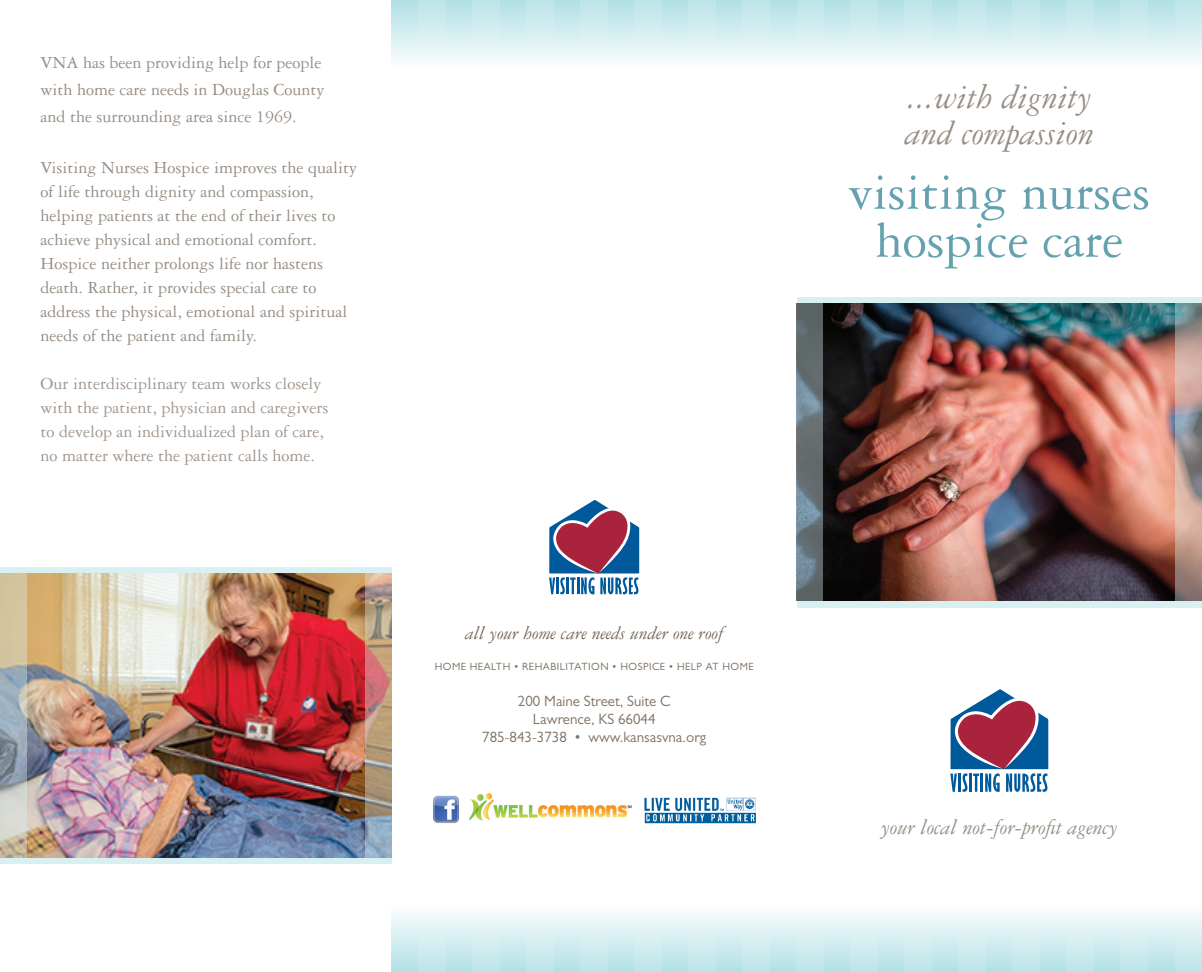
<style>
.page{position:relative;width:1202px;height:972px;background:#fff}
.page>*{position:absolute;margin:0;border:0;box-sizing:border-box;transform-origin:0 0}
.t1{font:54px "Garamond Three";color:#65a2af}
.t2{font:italic 36px "Garamond Three";color:#978d84}
.t3{font:italic 22.5px "Garamond Three";color:#978d84}
.t4{font:italic 19.5px "Garamond Three";color:#756758}
.t5{font:18px/24px "Garamond Three";color:#978d84}
.t6{font:18px/24px "Garamond Three";color:#a1968e}
.t7{font:15px "Gill Sans MT Std";color:#807163}
.t8{font:10.5px "Gill Sans MT Std";letter-spacing:.05em;color:#756758}
</style>
<div class="page">
<svg style="left:950px;top:689px;width:99px;height:103px"></svg>
<img style="left:644px;top:797px;width:112px;height:27px">
<svg style="left:549px;top:500px;width:91px;height:94px"></svg>
<img style="left:433px;top:796px;width:26px;height:27px">
<img style="left:469px;top:794px;width:162px;height:27px">
<div style="left:796px;top:0;width:406px;height:68px;background:linear-gradient(to bottom,#b0dfe5,#fcfefe)"></div>
<div style="left:796px;top:0;width:28px;height:68px;background:linear-gradient(to bottom,#bae3e8,#fafdfd)"></div>
<div style="left:1174px;top:0;width:28px;height:68px;background:linear-gradient(to bottom,#bae3e8,#fafdfd)"></div>
<div style="left:850px;top:0;width:28px;height:68px;background:linear-gradient(to bottom,#bae3e8,#fafdfd)"></div>
<div style="left:904px;top:0;width:28px;height:68px;background:linear-gradient(to bottom,#bae3e8,#fafdfd)"></div>
<div style="left:958px;top:0;width:28px;height:68px;background:linear-gradient(to bottom,#bae3e8,#fafdfd)"></div>
<div style="left:1012px;top:0;width:28px;height:68px;background:linear-gradient(to bottom,#bae3e8,#fafdfd)"></div>
<div style="left:1066px;top:0;width:28px;height:68px;background:linear-gradient(to bottom,#bae3e8,#fafdfd)"></div>
<div style="left:1120px;top:0;width:28px;height:68px;background:linear-gradient(to bottom,#bae3e8,#fafdfd)"></div>
<div style="left:392px;top:0;width:404px;height:68px;background:linear-gradient(to bottom,#b0dfe5,#fcfefe)"></div>
<div style="left:742px;top:0;width:28px;height:68px;background:linear-gradient(to bottom,#bae3e8,#fafdfd)"></div>
<div style="left:688px;top:0;width:28px;height:68px;background:linear-gradient(to bottom,#bae3e8,#fafdfd)"></div>
<div style="left:634px;top:0;width:28px;height:68px;background:linear-gradient(to bottom,#bae3e8,#fafdfd)"></div>
<div style="left:580px;top:0;width:28px;height:68px;background:linear-gradient(to bottom,#bae3e8,#fafdfd)"></div>
<div style="left:526px;top:0;width:28px;height:68px;background:linear-gradient(to bottom,#bae3e8,#fafdfd)"></div>
<div style="left:472px;top:0;width:28px;height:68px;background:linear-gradient(to bottom,#bae3e8,#fafdfd)"></div>
<div style="left:418px;top:0;width:28px;height:68px;background:linear-gradient(to bottom,#bae3e8,#fafdfd)"></div>
<svg style="left:796px;top:297px;width:406px;height:311px;fill:#d9f0f2"></svg>
<img style="left:796px;top:304px;width:406px;height:297px">
<img style="left:824px;top:304px;width:350px;height:297px">
<div style="left:392px;top:904px;width:404px;height:68px;background:linear-gradient(to bottom,#fefffe,#b2e0e5)"></div>
<div style="left:742px;top:904px;width:28px;height:68px;background:linear-gradient(to bottom,#fcfefe,#bce4e8)"></div>
<div style="left:688px;top:904px;width:28px;height:68px;background:linear-gradient(to bottom,#fcfefe,#bce4e8)"></div>
<div style="left:634px;top:904px;width:28px;height:68px;background:linear-gradient(to bottom,#fcfefe,#bce4e8)"></div>
<div style="left:580px;top:904px;width:28px;height:68px;background:linear-gradient(to bottom,#fcfefe,#bce4e8)"></div>
<div style="left:526px;top:904px;width:28px;height:68px;background:linear-gradient(to bottom,#fcfefe,#bce4e8)"></div>
<div style="left:472px;top:904px;width:28px;height:68px;background:linear-gradient(to bottom,#fcfefe,#bce4e8)"></div>
<div style="left:418px;top:904px;width:28px;height:68px;background:linear-gradient(to bottom,#fcfefe,#bce4e8)"></div>
<div style="left:796px;top:904px;width:406px;height:68px;background:linear-gradient(to bottom,#fefffe,#b2e0e5)"></div>
<div style="left:796px;top:904px;width:28px;height:68px;background:linear-gradient(to bottom,#fcfefe,#bce4e8)"></div>
<div style="left:1174px;top:904px;width:28px;height:68px;background:linear-gradient(to bottom,#fcfefe,#bce4e8)"></div>
<div style="left:850px;top:904px;width:28px;height:68px;background:linear-gradient(to bottom,#fcfefe,#bce4e8)"></div>
<div style="left:904px;top:904px;width:28px;height:68px;background:linear-gradient(to bottom,#fcfefe,#bce4e8)"></div>
<div style="left:958px;top:904px;width:28px;height:68px;background:linear-gradient(to bottom,#fcfefe,#bce4e8)"></div>
<div style="left:1012px;top:904px;width:28px;height:68px;background:linear-gradient(to bottom,#fcfefe,#bce4e8)"></div>
<div style="left:1066px;top:904px;width:28px;height:68px;background:linear-gradient(to bottom,#fcfefe,#bce4e8)"></div>
<div style="left:1120px;top:904px;width:28px;height:68px;background:linear-gradient(to bottom,#fcfefe,#bce4e8)"></div>
<svg style="left:0;top:567px;width:392px;height:297px;fill:#d9f0f2"></svg>
<img style="left:0;top:574px;width:392px;height:283px">
<img style="left:27px;top:574px;width:337px;height:283px">
<p class="t5" style="left:40px;top:49px;width:285px;line-height:27px">VNA has been providing help for people with home care needs in Douglas County and the surrounding area since 1969.</p>
<p class="t5" style="left:40px;top:155px;width:318px">Visiting Nurses Hospice improves the quality of life through dignity and compassion, helping patients at the end of their lives to achieve physical and emotional comfort.<br>Hospice neither prolongs life nor hastens death. Rather, it provides special care to address the physical, emotional and spiritual needs of the patient and family.</p>
<p class="t6" style="left:40px;top:371px;width:289px">Our interdisciplinary team works closely with the patient, physician and caregivers to develop an individualized plan of care, no matter where the patient calls home.</p>
<p class="t4" style="left:465px;top:623px;width:260px">all your home care needs under one roof</p>
<p class="t8" style="left:435px;top:660px;width:320px">HOME HEALTH • REHABILITATION • HOSPICE • HELP AT HOME</p>
<p class="t7" style="left:518px;top:692px;width:154px">200 Maine Street, Suite C</p>
<p class="t7" style="left:533px;top:710px;width:124px">Lawrence, KS 66044</p>
<p class="t7" style="left:482px;top:728px;width:226px">785-843-3738 • www.kansasvna.org</p>
<p class="t2" style="left:907px;top:78px;width:185px">...with dignity</p>
<p class="t2" style="left:905px;top:114px;width:190px">and compassion</p>
<p class="t1" style="left:848px;top:163px;width:303px">visiting nurses</p>
<p class="t1" style="left:875px;top:211px;width:249px">hospice care</p>
<p class="t3" style="left:881px;top:815px;width:238px">your local not-for-profit agency</p>
</div>
